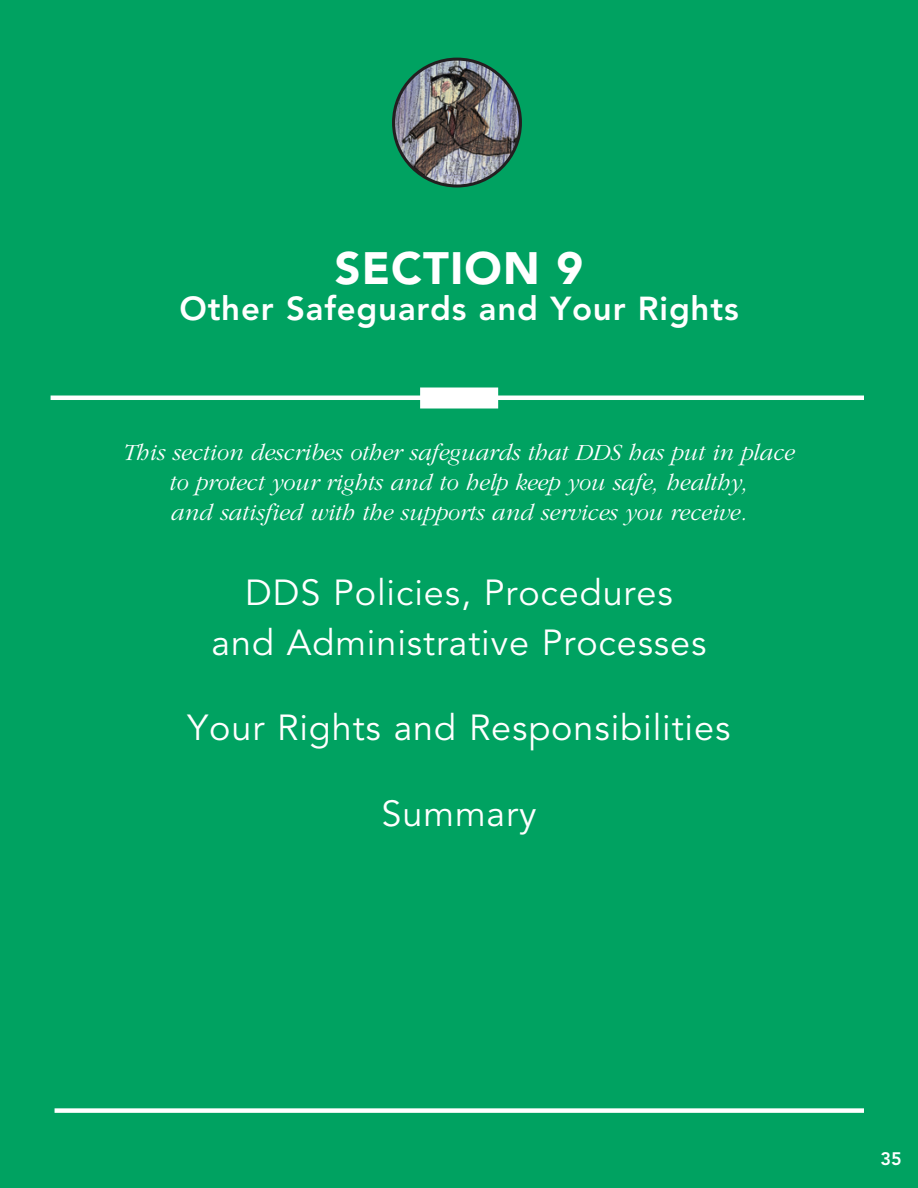
<style>
.page{position:relative;width:918px;height:1188px;background:#fff}
.page>*{position:absolute;margin:0;border:0;box-sizing:border-box;transform-origin:0 0}
.t1{font:900 45px "Avenir";letter-spacing:.025em;color:#fff}
.t2{font:36px/49.5px "Avenir";letter-spacing:.025em;color:#fff;text-align:center}
.t3{font:800 33px "Avenir";letter-spacing:.025em;color:#fff}
.t4{font:italic 300 24px/30px "Garamond";color:#fff}
.t5{font:800 18px "Avenir";color:#fff}
</style>
<div class="page">
<div style="left:0;top:0;width:918px;height:1111px;background:#00a261"></div>
<div style="left:0;top:1111px;width:918px;height:77px;background:#00a261"></div>
<img style="left:394px;top:59px;width:126px;height:127px;border-radius:63px">
<div style="left:392px;top:58px;width:130px;height:130px;border:3px solid #231f20;border-radius:50%"></div>
<hr style="left:51px;top:396px;width:813px;height:4px;background:#fff">
<div style="left:55px;top:1108px;width:809px;height:5px;background:#fff"></div>
<div style="left:420px;top:388px;width:78px;height:21px;background:#fff"></div>
<p class="t1" style="left:335px;top:242px;width:250px">SECTION 9</p>
<p class="t3" style="left:179px;top:289px;width:561px">Other Safeguards and Your Rights</p>
<p class="t4" style="left:123px;top:438px;width:673px">This section describes other safeguards that DDS has put in place</p>
<p class="t4" style="left:170px;top:468px;width:580px">to protect your rights and to help keep you safe, healthy, and satisfied with the supports and services you receive.</p>
<p class="t2" style="left:212px;top:569px;width:496px">DDS Policies, Procedures and Administrative Processes</p>
<p class="t2" style="left:188px;top:704px;width:544px">Your Rights and Responsibilities</p>
<p class="t2" style="left:382px;top:790px;width:156px">Summary</p>
<p class="t5" style="left:880px;top:1148px;width:23px">35</p>
</div>
